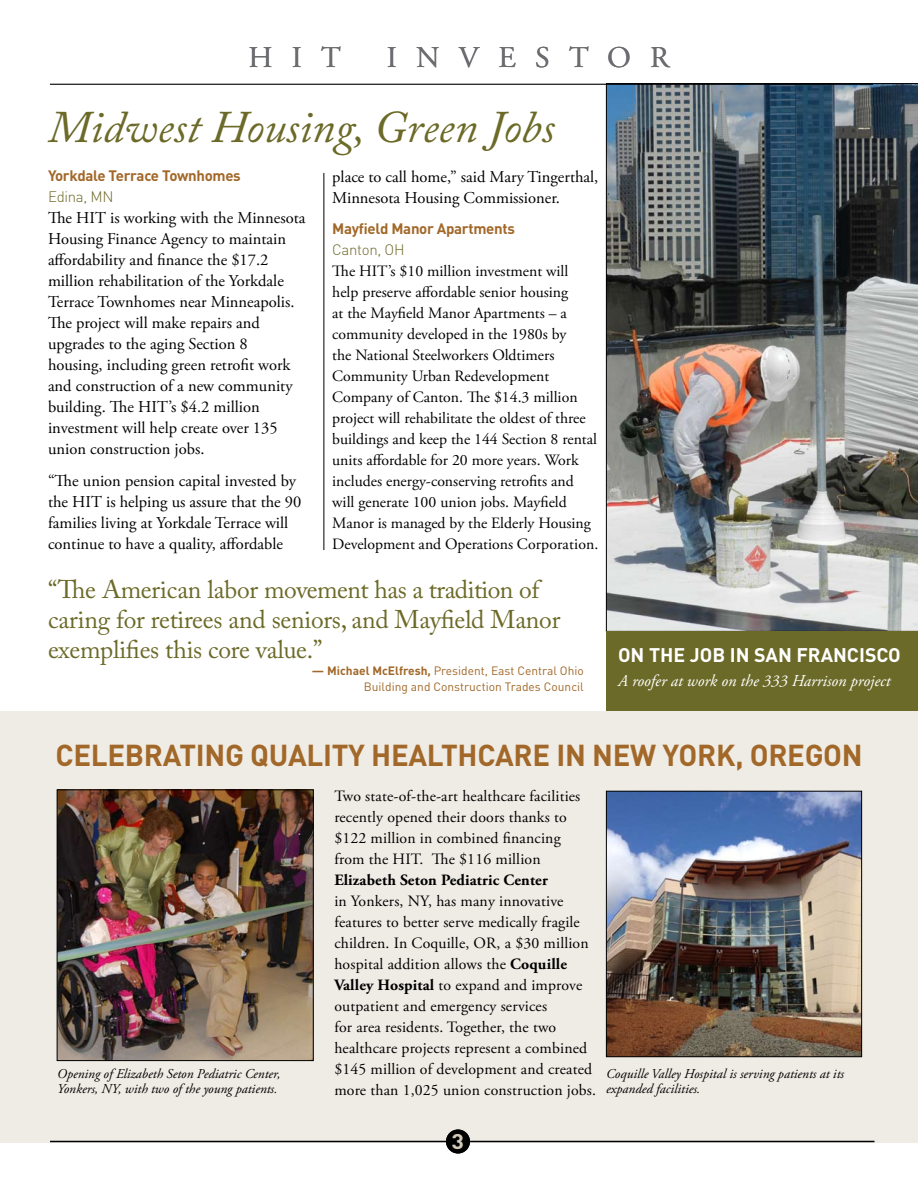
<style>
.page{position:relative;width:918px;height:1188px;background:#fff}
.page>*{position:absolute;margin:0;border:0;box-sizing:border-box;transform-origin:0 0}
.t1{font:italic 45px "Adobe Caslon Pro";color:#6c6a28}
.t2{font:700 30px "DIN Pro";letter-spacing:-.01em;color:#a26829}
.t3{font:30px "Adobe Garamond Pro";letter-spacing:.64em;color:#6b6c6f}
.t4{font:25.5px/30px "Adobe Caslon Pro";letter-spacing:-.01em;color:#6c6a28}
.t5{font:700 21px "Gill Sans";color:#d3cab7;scale:1.1 1}
.t6{font:700 19.5px "DIN Pro";color:#fff}
.t7{font:16.5px/21px "Adobe Garamond Pro";color:#000}
.t8{font:italic 16.5px "Adobe Garamond Pro";color:#fff}
.t9{font:15.75px/21px "Adobe Garamond Pro";color:#000}
.t10{font:700 15.75px "Adobe Garamond Pro";letter-spacing:.01em;color:#000}
.t11{font:700 15px "DIN Pro";letter-spacing:-.02em;color:#a26829}
.t12{font:300 15px "DIN Pro";letter-spacing:-.02em;color:#6c6a28}
.t13{font:italic 13.5px/15px "Adobe Garamond Pro";color:#000}
.t14{font:12px/16.5px "DIN Pro";color:#a26829;text-align:right}
.s1{font-weight:700}
.s2{font-family:"DIN Pro"}
</style>
<div class="page">
<div style="left:0;top:711px;width:918px;height:431px;background:#efece5"></div>
<hr style="left:50px;top:1141px;width:825px;height:1px;background:#000">
<div style="left:446px;top:1130px;width:24px;height:24px;background:#000;border-radius:50%"></div>
<hr style="left:324px;top:173px;width:1px;height:377px;background:#000">
<hr style="left:609px;top:180px;width:1px;height:531px;background:#000">
<img style="left:608px;top:793px;width:252px;height:262px">
<div style="left:606px;top:791px;width:256px;height:266px;border:1px solid #000"></div>
<img style="left:606px;top:83px;width:312px;height:548px">
<img style="left:59px;top:792px;width:252px;height:267px">
<div style="left:57px;top:790px;width:256px;height:271px;border:1px solid #000"></div>
<div style="left:606px;top:632px;width:312px;height:79px;background:#6c6a28"></div>
<hr style="left:50px;top:84px;width:823px;height:1px;background:#000">
<h2 class="t3" style="left:249px;top:40px;width:94px">HIT</h2>
<h2 class="t3" style="left:387px;top:40px;width:284px">INVESTOR</h2>
<h1 class="t1" style="left:48px;top:100px;width:508px">Midwest Housing, Green Jobs</h1>
<p class="t11" style="left:48px;top:166px;width:194px">Yorkdale Terrace Townhomes</p>
<p class="t12" style="left:48px;top:187px;width:67px">Edina, MN</p>
<p class="t7" style="left:48px;top:208px;width:259px">The HIT is working with the Minnesota Housing Finance Agency to maintain affordability and finance the $17.2 million rehabilitation of the Yorkdale Terrace Townhomes near Minneapolis.<br>The project will make repairs and upgrades to the aging Section 8 housing, including green retrofit work and construction of a new community building. The HIT’s $4.2 million investment will help create over 135 union construction jobs.</p>
<p class="t7" style="left:48px;top:471px;width:255px">“The union pension capital invested by the HIT is helping us assure that the 90 families living at Yorkdale Terrace will continue to have a quality, affordable</p>
<p class="t7" style="left:332px;top:167px;width:268px">place to call home,” said Mary Tingerthal,<br>Minnesota Housing Commissioner.</p>
<p class="t11" style="left:332px;top:219px;width:184px">Mayfield Manor Apartments</p>
<p class="t12" style="left:332px;top:240px;width:74px">Canton, OH</p>
<p class="t9" style="left:332px;top:261px;width:268px">The HIT’s $10 million investment will help preserve affordable senior housing<br>at the Mayfield Manor Apartments – a community developed in the 1980s by<br>the National Steelworkers Oldtimers Community Urban Redevelopment Company of Canton. The $14.3 million project will rehabilitate the oldest of three buildings and keep the 144 Section 8 rental units affordable for 20 more years. Work includes energy-conserving retrofits and will generate 100 union jobs. Mayfield Manor is managed by the Elderly Housing Development and Operations Corporation.</p>
<h3 class="t4" style="left:48px;top:575px;width:514px">“The American labor movement has a tradition of caring for retirees and seniors, and Mayfield Manor exemplifies this core value.”</h3>
<p class="t14" style="left:312px;top:662px;width:273px"><span class="s1">— Michael McElfresh,</span> President, East Central Ohio<br>Building and Construction Trades Council</p>
<p class="t6" style="left:618px;top:642px;width:284px">ON THE JOB IN SAN FRANCISCO</p>
<p class="t8" style="left:618px;top:671px;width:274px">A roofer at work on the 333 Harrison project</p>
<h2 class="t2" style="left:56px;top:734px;width:809px">CELEBRATING QUALITY HEALTHCARE IN NEW YORK, OREGON</h2>
<p class="t13" style="left:57px;top:1066px;width:225px">Opening of Elizabeth Seton Pediatric Center,<br>Yonkers, NY, with two of the young patients.</p>
<p class="t9" style="left:334px;top:786px;width:248px">Two state-of-the-art healthcare facilities recently opened their doors thanks to $122 million in combined financing from the HIT. The $116 million</p>
<p class="t10" style="left:334px;top:871px;width:215px">Elizabeth Seton Pediatric Center</p>
<p class="t9" style="left:334px;top:891px;width:263px">in Yonkers, NY, has many innovative features to better serve medically fragile children. In Coquille, OR, a $30 million hospital addition allows the <span class="s1">Coquille Valley Hospital</span> to expand and improve outpatient and emergency services<br>for area residents. Together, the two healthcare projects represent a combined $145 million of development and created more than 1,025 union construction jobs.</p>
<p class="t13" style="left:606px;top:1067px;width:239px">Coquille Valley Hospital is serving patients at its expanded facilities.</p>
<h3 class="t5" style="left:452px;top:1128px;width:13px">4<span class="s2">3</span></h3>
</div>
